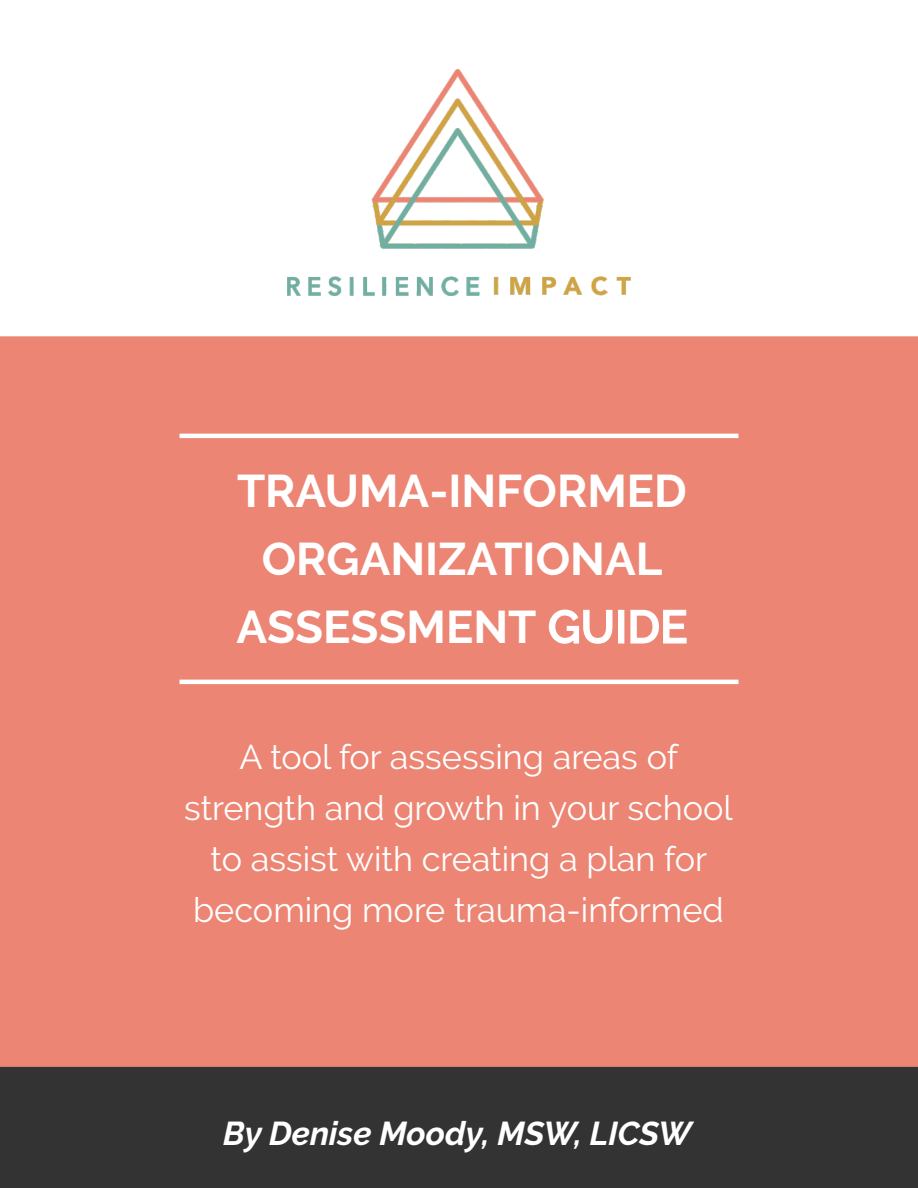
<style>
.page{position:relative;width:918px;height:1188px;background:#fff}
.page>*{position:absolute;margin:0;border:0;box-sizing:border-box;transform-origin:0 0}
.t1{font:700 45.6px/67.8px "Raleway";color:#fff;text-align:center}
.t2{font:34.2px/51px "Raleway";color:#fff;text-align:center}
.t3{font:italic 700 33px "Raleway";color:#fff}
.s1{font-weight:600}
</style>
<div class="page">
<div style="left:0;top:337px;width:918px;height:833px;background:#ec8573"></div>
<img style="left:288px;top:69px;width:342px;height:227px">
<div style="left:0;top:1067px;width:918px;height:121px;background:#323332"></div>
<hr style="left:180px;top:434px;width:558px;height:4px;background:#fff">
<hr style="left:180px;top:680px;width:558px;height:4px;background:#fff">
<h1 class="t1" style="left:236px;top:457px;width:453px">TRAUMA-INFORMED<br>ORGANIZATIONAL<br>ASSESSMENT <span class="s1">GUIDE</span></h1>
<p class="t2" style="left:184px;top:731px;width:550px">A tool for assessing areas of strength and growth in your school to assist with creating a plan for becoming more trauma-informed</p>
<p class="t3" style="left:223px;top:1114px;width:470px">By Denise Moody, MSW, LICSW</p>
</div>
